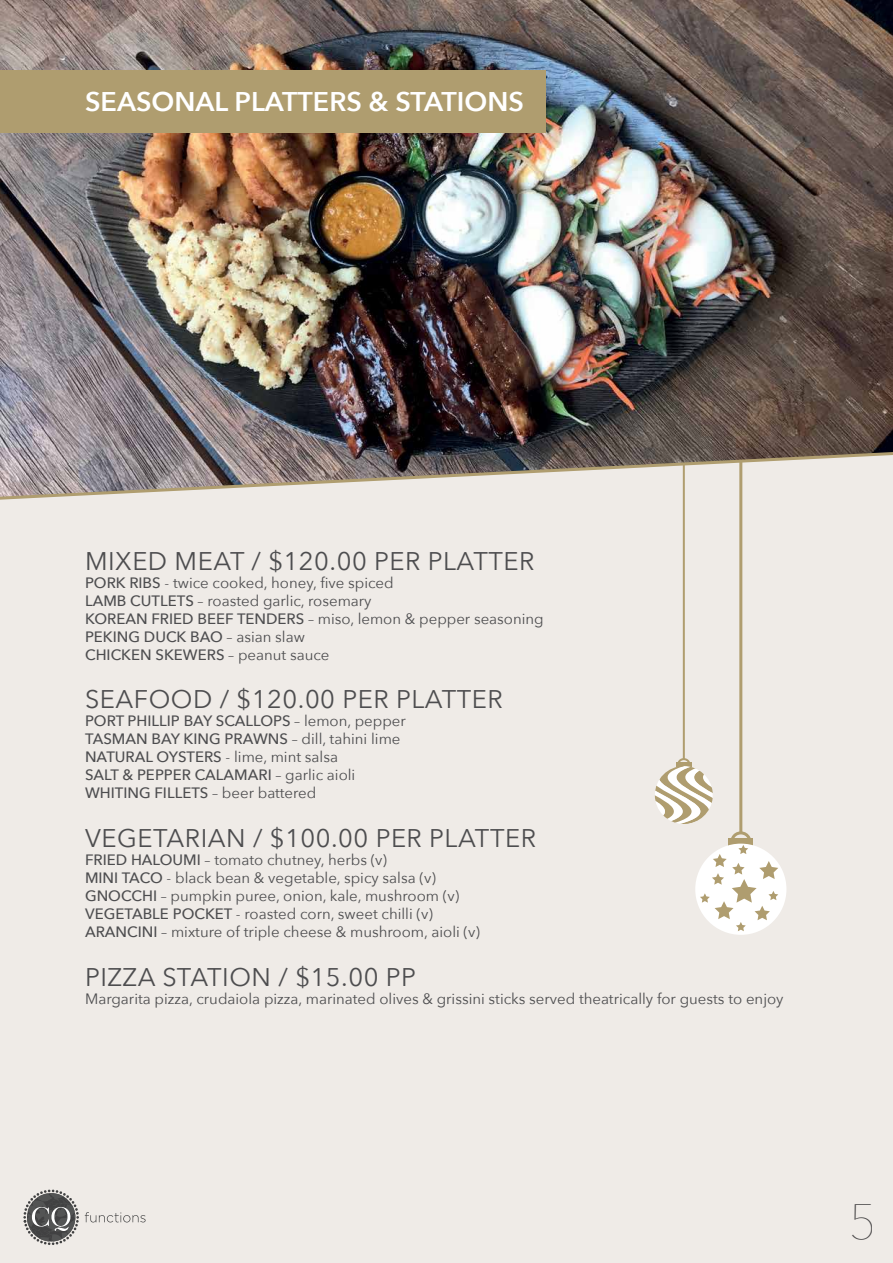
<style>
.page{position:relative;width:893px;height:1263px;background:#fff}
.page>*{position:absolute;margin:0;border:0;box-sizing:border-box;transform-origin:0 0}
.t1{font:200 49.5px "Avenir Next";color:#4d4d4f}
.t2{font:600 27px "Avenir Next";color:#fff}
.t3{font:25.5px "Avenir Next";letter-spacing:.02em;color:#4d4d4f}
.t4{font:15px/18px "Avenir Next";color:#4d4d4f}
.t5{font:500 15px/18px "Avenir Next";color:#4d4d4f}
.s1{font-weight:500}
.s2{font-weight:400}
</style>
<div class="page">
<div style="left:0;top:273px;width:893px;height:990px;background:#efebe7"></div>
<hr style="left:683px;top:295px;width:2px;height:464px;background:#af9d6f">
<svg style="left:655px;top:757px;width:58px;height:67px"></svg>
<hr style="left:739px;top:329px;width:3px;height:503px;background:#af9d6f">
<div style="left:695px;top:844px;width:91px;height:91px;background:#fff;border-radius:50%"></div>
<svg style="left:700px;top:830px;width:78px;height:101px"></svg>
<img style="left:0;top:0;width:893px;height:449px">
<svg style="left:0;top:449px;width:893px;height:53px"></svg>
<div style="left:0;top:70px;width:545px;height:63px;background:#af9d6f"></div>
<svg style="left:85px;top:1212px;width:61px;height:10px"></svg>
<svg style="left:23px;top:1189px;width:56px;height:56px"></svg>
<h2 class="t2" style="left:85px;top:78px;width:440px">SEASONAL PLATTERS &amp; STATIONS</h2>
<h3 class="t3" style="left:85px;top:539px;width:451px">MIXED MEAT / $120.00 PER PLATTER</h3>
<p class="t4" style="left:85px;top:573px;width:460px"><span class="s1">PORK RIBS</span> - twice cooked, honey, five spiced<br><span class="s1">LAMB CUTLETS</span> – roasted garlic, rosemary<br><span class="s1">KOREAN FRIED BEEF TENDERS</span> – miso, lemon &amp; pepper seasoning <span class="s1">PEKING DUCK BAO</span> – asian slaw<br><span class="s1">CHICKEN SKEWERS</span> – peanut sauce</p>
<h3 class="t3" style="left:85px;top:678px;width:419px">SEAFOOD / $120.00 PER PLATTER</h3>
<p class="t5" style="left:85px;top:712px;width:322px">PORT PHILLIP BAY SCALLOPS <span class="s2">– lemon, pepper </span>TASMAN BAY KING PRAWNS <span class="s2">– dill, tahini lime </span>NATURAL OYSTERS <span class="s2">- lime, mint salsa<br></span>SALT &amp; PEPPER CALAMARI <span class="s2">– garlic aioli </span>WHITING FILLETS <span class="s2">– beer battered</span></p>
<h3 class="t3" style="left:85px;top:817px;width:452px">VEGETARIAN / $100.00 PER PLATTER</h3>
<p class="t4" style="left:85px;top:850px;width:396px"><span class="s1">FRIED HALOUMI</span> – tomato chutney, herbs (v)<br><span class="s1">MINI TACO</span> - black bean &amp; vegetable, spicy salsa (v)<br><span class="s1">GNOCCHI</span> – pumpkin puree, onion, kale, mushroom (v)<br><span class="s1">VEGETABLE POCKET</span> - roasted corn, sweet chilli (v)<br><span class="s1">ARANCINI</span> – mixture of triple cheese &amp; mushroom, aioli (v)</p>
<h3 class="t3" style="left:85px;top:955px;width:332px">PIZZA STATION / $15.00 PP</h3>
<p class="t4" style="left:85px;top:989px;width:700px">Margarita pizza, crudaiola pizza, marinated olives &amp; grissini sticks served theatrically for guests to enjoy</p>
<h1 class="t1" style="left:848px;top:1179px;width:29px">5</h1>
</div>
